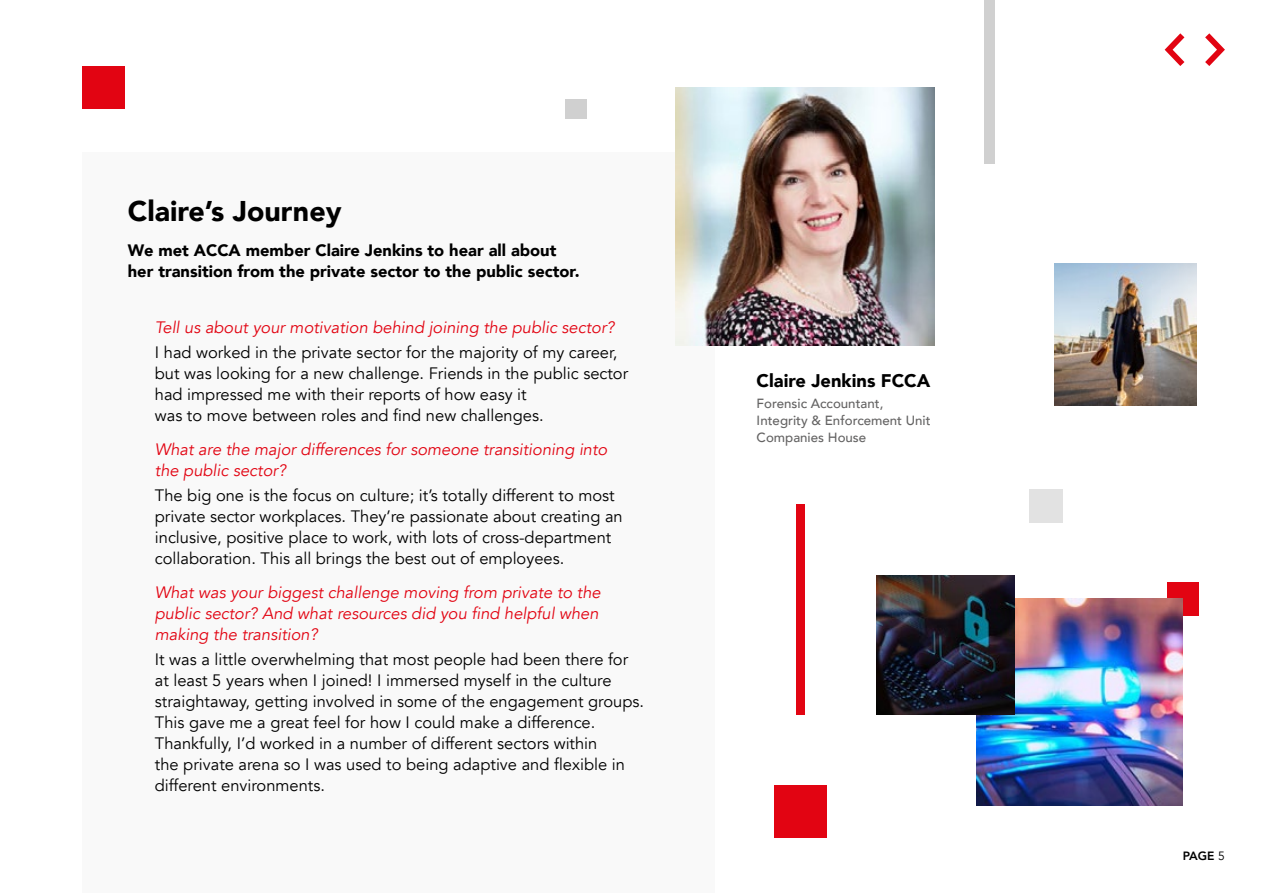
<style>
.page{position:relative;width:1263px;height:893px;background:#fff}
.page>*{position:absolute;margin:0;border:0;box-sizing:border-box;transform-origin:0 0}
.t1{font:900 28.5px "Avenir";color:#000}
.t2{font:900 18.3px "Avenir";color:#000}
.t3{font:16.5px/21px "Avenir";color:#000}
.t4{font:italic 16.5px/21px "Avenir";color:#e20412}
.t5{font:900 16.5px/21px "Avenir";color:#000}
.t6{font:500 13.35px/16.6px "Avenir";color:#646363}
.t7{font:800 12px "Avenir LT Pro";color:#000}
.s1{font-weight:400}
</style>
<div class="page">
<div style="left:1167px;top:582px;width:32px;height:34px;background:#e20412"></div>
<div style="left:82px;top:152px;width:632px;height:741px;background:#f9f9f9"></div>
<div style="left:82px;top:66px;width:43px;height:43px;background:#e20412"></div>
<img style="left:976px;top:599px;width:207px;height:207px">
<div style="left:565px;top:99px;width:21px;height:19px;background:#d0d0d0"></div>
<img style="left:1055px;top:264px;width:141px;height:141px">
<div style="left:984px;top:0;width:11px;height:164px;background:#d0d0d0"></div>
<img style="left:675px;top:87px;width:259px;height:258px">
<img style="left:876px;top:576px;width:139px;height:139px">
<div style="left:796px;top:505px;width:8px;height:210px;background:#e20412"></div>
<svg style="left:1205px;top:33px;width:20px;height:33px"></svg>
<svg style="left:1165px;top:33px;width:19px;height:33px"></svg>
<div style="left:774px;top:785px;width:53px;height:53px;background:#e20412"></div>
<div style="left:1029px;top:489px;width:33px;height:33px;background:#e2e2e2"></div>
<h1 class="t1" style="left:128px;top:187px;width:215px">Claire’s Journey</h1>
<p class="t5" style="left:128px;top:239px;width:453px">We met ACCA member Claire Jenkins to hear all about her transition from the private sector to the public sector.</p>
<p class="t4" style="left:155px;top:317px;width:461px">Tell us about your motivation behind joining the public sector?</p>
<p class="t3" style="left:155px;top:342px;width:475px">I had worked in the private sector for the majority of my career, but was looking for a new challenge. Friends in the public sector had impressed me with their reports of how easy it<br>was to move between roles and find new challenges.</p>
<p class="t4" style="left:155px;top:439px;width:454px">What are the major differences for someone transitioning into the public sector?</p>
<p class="t3" style="left:155px;top:485px;width:469px">The big one is the focus on culture; it’s totally different to most private sector workplaces. They’re passionate about creating an inclusive, positive place to work, with lots of cross-department collaboration. This all brings the best out of employees.</p>
<p class="t4" style="left:155px;top:582px;width:447px">What was your biggest challenge moving from private to the public sector? And what resources did you find helpful when making the transition?</p>
<p class="t3" style="left:155px;top:649px;width:491px">It was a little overwhelming that most people had been there for at least 5 years when I joined! I immersed myself in the culture straightaway, getting involved in some of the engagement groups.<br>This gave me a great feel for how I could make a difference.<br>Thankfully, I’d worked in a number of different sectors within<br>the private arena so I was used to being adaptive and flexible in different environments.</p>
<p class="t2" style="left:757px;top:365px;width:175px">Claire Jenkins FCCA</p>
<p class="t6" style="left:757px;top:395px;width:176px">Forensic Accountant,<br>Integrity &amp; Enforcement Unit<br>Companies House</p>
<p class="t7" style="left:1183px;top:848px;width:43px">PAGE <span class="s1">5</span></p>
</div>
